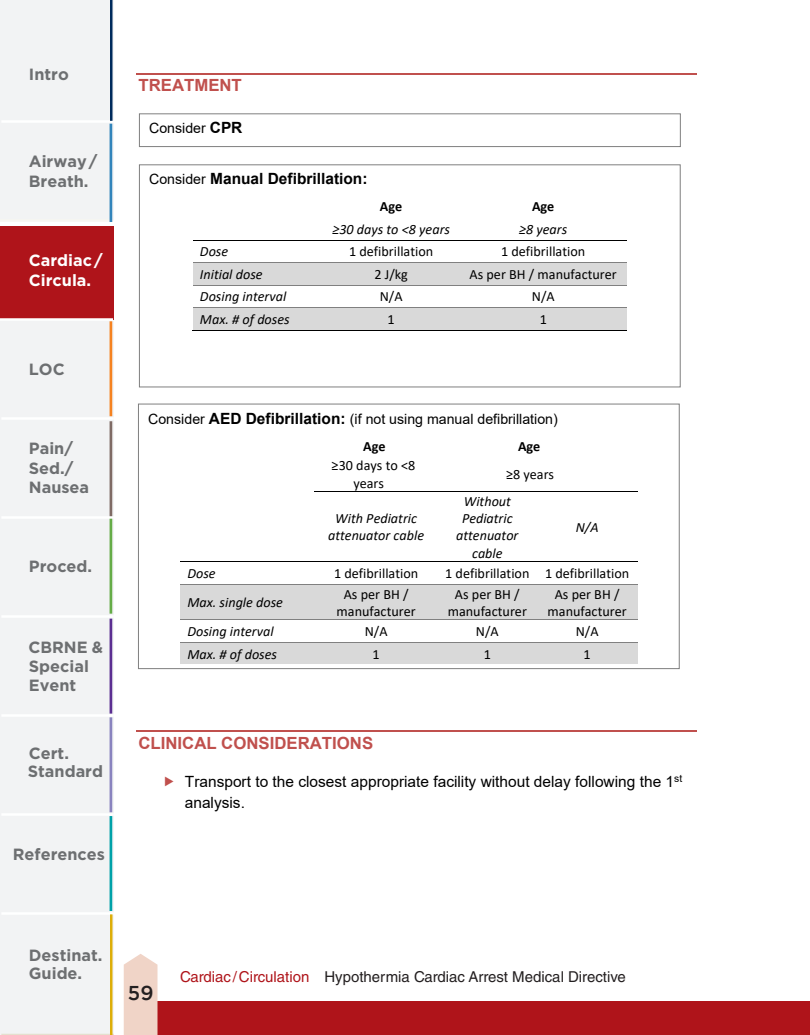
<style>
.page{position:relative;width:810px;height:1035px;background:#fff}
.page>*{position:absolute;margin:0;border:0;box-sizing:border-box;transform-origin:0 0}
.t1{font:500 20px "Gotham";color:#231f20}
.t2{font:700 16.75px "Arial";color:#c0504d}
.t3{font:700 16.25px/19.5px "Gotham";color:#6d6f71}
.t4{font:700 16.25px/19.5px "Gotham";color:#fff}
.t5{font:15.5px/20.8px "Arial";color:#000}
.t6{font:700 15.5px "Arial";color:#000}
.t7{font:15px "Helvetica LT Std";color:#231f20}
.t8{font:14.25px/17.2px "Calibri";color:#000;text-align:center}
.t9{font:italic 14.25px/17.2px "Calibri";color:#000;text-align:center}
.t10{font:14.25px/27px "Arial";color:#000}
.t11{font:700 14.25px "Calibri";color:#000}
.s1{font-weight:700;font-size:15.5px}
.s2{font-weight:400;font-size:14.25px}
.s3{font-family:"Calibri";font-weight:700}
.s4{color:#af141a}
</style>
<div class="page">
<div style="left:129px;top:1001px;width:681px;height:34px;background:#af141a"></div>
<svg style="left:124px;top:954px;width:34px;height:81px;background:#f0d5c9"></svg>
<div style="left:0;top:0;width:114px;height:1035px;background:#f2f3f4"></div>
<div style="left:0;top:226px;width:114px;height:94px;background:#af141a"></div>
<hr style="left:1px;top:1034px;width:113px;height:1px;background:#e5e0ce">
<hr style="left:0;top:219px;width:113px;height:3px;background:#f7f6f1">
<hr style="left:1px;top:912px;width:113px;height:3px;background:#fff">
<hr style="left:1px;top:813px;width:113px;height:3px;background:#fff">
<hr style="left:1px;top:714px;width:113px;height:3px;background:#fff">
<hr style="left:1px;top:615px;width:113px;height:3px;background:#fff">
<hr style="left:1px;top:516px;width:113px;height:3px;background:#fff">
<hr style="left:1px;top:417px;width:113px;height:3px;background:#fff">
<hr style="left:0;top:318px;width:113px;height:3px;background:#fff">
<hr style="left:1px;top:120px;width:113px;height:3px;background:#fff">
<hr style="left:110px;top:124px;width:2px;height:98px;background:#3284bb">
<hr style="left:110px;top:0;width:2px;height:121px;background:#002b5c">
<hr style="left:110px;top:321px;width:2px;height:95px;background:#f58220">
<hr style="left:110px;top:421px;width:2px;height:95px;background:#7f6b65">
<hr style="left:110px;top:519px;width:2px;height:95px;background:#65ac47">
<hr style="left:110px;top:619px;width:2px;height:95px;background:#5b2e91">
<hr style="left:110px;top:717px;width:2px;height:95px;background:#8983be">
<hr style="left:110px;top:816px;width:2px;height:95px;background:#00a1a8">
<hr style="left:110px;top:914px;width:2px;height:121px;background:#ddae09">
<hr style="left:137px;top:73px;width:560px;height:1px;background:#c0504d">
<hr style="left:137px;top:730px;width:560px;height:2px;background:#c0504d">
<div style="left:139px;top:113px;width:542px;height:34px;border:1px solid #7f7f7f"></div>
<div style="left:139px;top:164px;width:542px;height:223px;border:1px solid #7f7f7f"></div>
<hr style="left:193px;top:240px;width:112px;height:1px;background:#000">
<svg style="left:305px;top:240px;width:18px;height:1px"></svg>
<hr style="left:323px;top:240px;width:137px;height:1px;background:#000">
<hr style="left:460px;top:240px;width:167px;height:1px;background:#000">
<div style="left:193px;top:263px;width:112px;height:22px;background:#d9d9d9"></div>
<div style="left:305px;top:263px;width:18px;height:22px;background:#d9d9d9"></div>
<div style="left:323px;top:263px;width:137px;height:22px;background:#d9d9d9"></div>
<div style="left:460px;top:263px;width:167px;height:22px;background:#d9d9d9"></div>
<hr style="left:193px;top:263px;width:112px;height:1px;background:#808080">
<hr style="left:323px;top:263px;width:137px;height:1px;background:#808080">
<hr style="left:460px;top:263px;width:167px;height:1px;background:#808080">
<hr style="left:193px;top:285px;width:112px;height:1px;background:#808080">
<svg style="left:305px;top:285px;width:18px;height:1px"></svg>
<hr style="left:323px;top:285px;width:137px;height:1px;background:#808080">
<hr style="left:460px;top:285px;width:167px;height:1px;background:#808080">
<div style="left:193px;top:308px;width:112px;height:22px;background:#d9d9d9"></div>
<div style="left:305px;top:308px;width:18px;height:22px;background:#d9d9d9"></div>
<div style="left:323px;top:308px;width:137px;height:22px;background:#d9d9d9"></div>
<div style="left:460px;top:308px;width:167px;height:22px;background:#d9d9d9"></div>
<hr style="left:193px;top:308px;width:112px;height:1px;background:#808080">
<hr style="left:323px;top:308px;width:137px;height:1px;background:#808080">
<hr style="left:460px;top:308px;width:167px;height:1px;background:#808080">
<hr style="left:192px;top:330px;width:113px;height:1px;background:#000">
<svg style="left:305px;top:330px;width:17px;height:1px"></svg>
<hr style="left:322px;top:330px;width:138px;height:1px;background:#000">
<hr style="left:459px;top:330px;width:168px;height:1px;background:#000">
<div style="left:138px;top:404px;width:542px;height:265px;border:1px solid #7f7f7f"></div>
<hr style="left:315px;top:492px;width:108px;height:1px;background:#000">
<hr style="left:438px;top:492px;width:99px;height:1px;background:#000">
<hr style="left:538px;top:492px;width:99px;height:1px;background:#000">
<hr style="left:180px;top:562px;width:117px;height:1px;background:#000">
<hr style="left:315px;top:562px;width:123px;height:1px;background:#000">
<hr style="left:438px;top:562px;width:99px;height:1px;background:#000">
<hr style="left:538px;top:562px;width:99px;height:1px;background:#000">
<div style="left:180px;top:585px;width:117px;height:35px;background:#d9d9d9"></div>
<div style="left:297px;top:585px;width:18px;height:35px;background:#d9d9d9"></div>
<div style="left:315px;top:585px;width:123px;height:35px;background:#d9d9d9"></div>
<div style="left:438px;top:585px;width:99px;height:35px;background:#d9d9d9"></div>
<div style="left:537px;top:585px;width:100px;height:35px;background:#d9d9d9"></div>
<hr style="left:180px;top:584px;width:117px;height:1px;background:#808080">
<svg style="left:297px;top:584px;width:18px;height:1px"></svg>
<hr style="left:315px;top:584px;width:123px;height:1px;background:#808080">
<hr style="left:438px;top:584px;width:99px;height:1px;background:#808080">
<hr style="left:538px;top:584px;width:99px;height:1px;background:#808080">
<hr style="left:180px;top:620px;width:117px;height:1px;background:#808080">
<hr style="left:315px;top:620px;width:123px;height:1px;background:#808080">
<hr style="left:438px;top:620px;width:99px;height:1px;background:#808080">
<hr style="left:537px;top:620px;width:100px;height:1px;background:#808080">
<div style="left:180px;top:643px;width:117px;height:21px;background:#d9d9d9"></div>
<div style="left:297px;top:643px;width:18px;height:21px;background:#d9d9d9"></div>
<div style="left:315px;top:643px;width:123px;height:21px;background:#d9d9d9"></div>
<div style="left:438px;top:643px;width:99px;height:21px;background:#d9d9d9"></div>
<div style="left:537px;top:643px;width:100px;height:21px;background:#d9d9d9"></div>
<hr style="left:180px;top:642px;width:117px;height:1px;background:#808080">
<svg style="left:297px;top:642px;width:18px;height:1px"></svg>
<hr style="left:315px;top:642px;width:123px;height:1px;background:#808080">
<hr style="left:438px;top:642px;width:99px;height:1px;background:#808080">
<hr style="left:537px;top:642px;width:100px;height:1px;background:#808080">
<p class="t3" style="left:29px;top:65px;width:41px">Intro</p>
<p class="t3" style="left:29px;top:151px;width:70px">Airway /<br>Breath.</p>
<p class="t4" style="left:29px;top:250px;width:75px">Cardiac /<br>Circula.</p>
<p class="t3" style="left:29px;top:359px;width:37px">LOC</p>
<p class="t3" style="left:29px;top:439px;width:62px">Pain/<br>Sed./<br>Nausea</p>
<p class="t3" style="left:29px;top:556px;width:65px">Proced.</p>
<p class="t3" style="left:28px;top:637px;width:76px">CBRNE &amp;<br>Special<br>Event</p>
<p class="t3" style="left:28px;top:744px;width:77px;line-height:18px">Cert.<br>Standard</p>
<p class="t3" style="left:13px;top:844px;width:94px">References</p>
<p class="t2" style="left:138px;top:74px;width:105px">TREATMENT</p>
<p class="t10" style="left:149px;top:115px;width:95px">Consider <span class="s1">CPR</span></p>
<p class="t6" style="left:149px;top:168px;width:220px"><span class="s2">Consider</span> Manual Defibrillation:</p>
<p class="t11" style="left:380px;top:197px;width:24px">Age</p>
<p class="t11" style="left:532px;top:197px;width:24px">Age</p>
<p class="t9" style="left:332px;top:220px;width:119px">≥30 days to &lt;8 years</p>
<p class="t9" style="left:519px;top:220px;width:50px">≥8 years</p>
<p class="t9" style="left:200px;top:242px;width:30px">Dose</p>
<p class="t8" style="left:349px;top:243px;width:86px">1 defibrillation</p>
<p class="t8" style="left:501px;top:243px;width:86px">1 defibrillation</p>
<p class="t9" style="left:200px;top:265px;width:64px">Initial dose</p>
<p class="t8" style="left:375px;top:265px;width:35px">2 J/kg</p>
<p class="t8" style="left:470px;top:265px;width:149px">As per BH / manufacturer</p>
<p class="t9" style="left:200px;top:287px;width:88px">Dosing interval</p>
<p class="t8" style="left:380px;top:288px;width:24px">N/A</p>
<p class="t8" style="left:532px;top:288px;width:24px">N/A</p>
<p class="t9" style="left:200px;top:310px;width:91px">Max. # of doses</p>
<p class="t8" style="left:388px;top:310px;width:9px">1</p>
<p class="t8" style="left:540px;top:310px;width:9px">1</p>
<p class="t10" style="left:363px;top:405px;width:196px;text-indent:-215px">Consider <span class="s1">AED Defibrillation:</span> (if not using manual defibrillation)<br><span class="s3">Age</span></p>
<p class="t11" style="left:518px;top:436px;width:24px">Age</p>
<p class="t8" style="left:353px;top:457px;width:63px;text-align:left;text-indent:-22px">≥30 days to &lt;8 years</p>
<p class="t8" style="left:506px;top:465px;width:50px">≥8 years</p>
<p class="t9" style="left:328px;top:509px;width:98px">With Pediatric attenuator cable</p>
<p class="t9" style="left:456px;top:492px;width:64px">Without<br>Pediatric attenuator cable</p>
<p class="t9" style="left:576px;top:518px;width:24px">N/A</p>
<p class="t9" style="left:187px;top:564px;width:30px">Dose</p>
<p class="t8" style="left:334px;top:564px;width:86px">1 defibrillation</p>
<p class="t8" style="left:445px;top:564px;width:186px">1 defibrillation 1 defibrillation</p>
<p class="t9" style="left:187px;top:593px;width:97px">Max. single dose</p>
<p class="t8" style="left:337px;top:585px;width:81px">As per BH / manufacturer</p>
<p class="t8" style="left:448px;top:585px;width:81px">As per BH / manufacturer</p>
<p class="t8" style="left:548px;top:585px;width:81px">As per BH / manufacturer</p>
<p class="t9" style="left:187px;top:622px;width:88px">Dosing interval</p>
<p class="t8" style="left:365px;top:622px;width:24px">N/A</p>
<p class="t8" style="left:476px;top:622px;width:24px">N/A</p>
<p class="t8" style="left:576px;top:622px;width:24px">N/A</p>
<p class="t9" style="left:187px;top:645px;width:91px">Max. # of doses</p>
<p class="t8" style="left:373px;top:645px;width:9px">1</p>
<p class="t8" style="left:484px;top:645px;width:9px">1</p>
<p class="t8" style="left:584px;top:645px;width:9px">1</p>
<p class="t2" style="left:138px;top:731px;width:236px">CLINICAL CONSIDERATIONS</p>
<p class="t5" style="left:185px;top:771px;width:499px">Transport to the closest appropriate facility without delay following the 1<sup>st </sup>analysis.</p>
<p class="t3" style="left:29px;top:946px;width:75px;line-height:18px">Destinat.<br>Guide.</p>
<h1 class="t1" style="left:128px;top:981px;width:27px">59</h1>
<p class="t7" style="left:180px;top:968px;width:447px"><span class="s4">Cardiac /Circulation</span> Hypothermia Cardiac Arrest Medical Directive</p>
</div>
